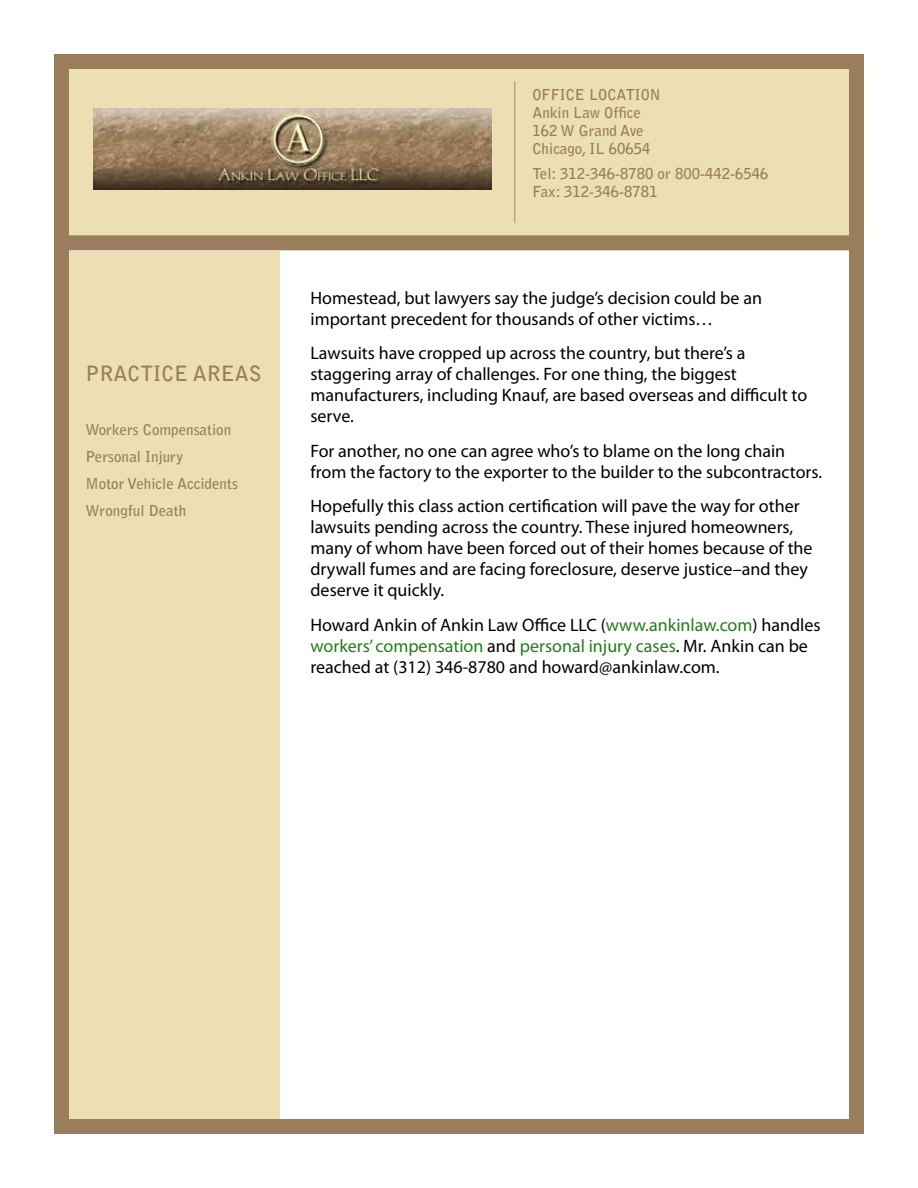
<style>
.page{position:relative;width:918px;height:1188px;background:#fff}
.page>*{position:absolute;margin:0;border:0;box-sizing:border-box;transform-origin:0 0}
.t1{font:700 21px "Bell Gothic Std";color:#9a7d5d}
.t2{font:18px/21px "Myriad Pro";color:#000}
.t3{font:700 15px/18px "Bell Gothic Std";color:#9a7d5d}
.s1{color:#267a20}
</style>
<div class="page">
<div style="left:54px;top:251px;width:225px;height:883px;background:#ecdfb3"></div>
<div style="left:54px;top:54px;width:810px;height:1080px;border:15px solid #9a7d5d"></div>
<div style="left:54px;top:54px;width:810px;height:196px;background:#ecdfb3;border:15px solid #9a7d5d"></div>
<img style="left:93px;top:109px;width:399px;height:81px">
<hr style="left:514px;top:81px;width:1px;height:142px;background:#9a7d5d">
<p class="t1" style="left:86px;top:361px;width:178px">PRACTICE AREAS</p>
<p class="t3" style="left:86px;top:417px;width:154px;line-height:27px">Workers Compensation<br>Personal Injury<br>Motor Vehicle Accidents<br>Wrongful Death</p>
<p class="t3" style="left:532px;top:85px;width:130px">OFFICE LOCATION<br>Ankin Law Office<br>162 W Grand Ave<br>Chicago, IL 60654</p>
<p class="t3" style="left:532px;top:165px;width:237px">Tel: 312-346-8780 or 800-442-6546<br>Fax: 312-346-8781</p>
<p class="t2" style="left:310px;top:287px;width:453px">Homestead, but lawyers say the judge’s decision could be an important precedent for thousands of other victims…</p>
<p class="t2" style="left:310px;top:342px;width:498px">Lawsuits have cropped up across the country, but there’s a staggering array of challenges. For one thing, the biggest manufacturers, including Knauf, are based overseas and difficult to serve.</p>
<p class="t2" style="left:310px;top:440px;width:513px">For another, no one can agree who’s to blame on the long chain from the factory to the exporter to the builder to the subcontractors.</p>
<p class="t2" style="left:310px;top:495px;width:504px">Hopefully this class action certification will pave the way for other lawsuits pending across the country. These injured homeowners, many of whom have been forced out of their homes because of the drywall fumes and are facing foreclosure, deserve justice–and they deserve it quickly.</p>
<p class="t2" style="left:310px;top:614px;width:512px">Howard Ankin of Ankin Law Office LLC (<span class="s1">www.ankinlaw.com</span>) handles <span class="s1">workers’ compensation</span> and <span class="s1">personal injury cases</span>. Mr. Ankin can be reached at (312) 346-8780 and howard@ankinlaw.com.</p>
</div>
